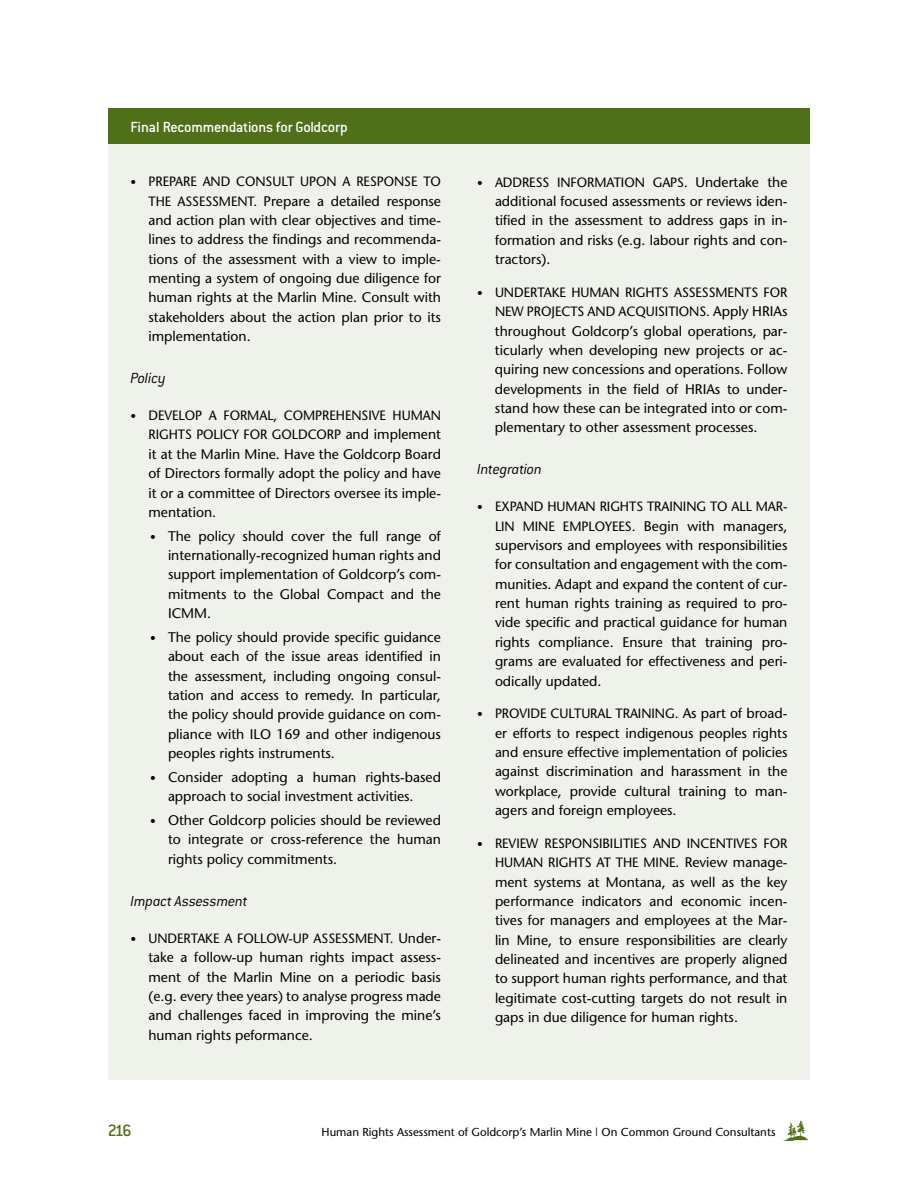
<style>
.page{position:relative;width:918px;height:1188px;background:#fff}
.page>*{position:absolute;margin:0;border:0;box-sizing:border-box;transform-origin:0 0}
.t1{font:500 18px "Conduit ITC";color:#4f6f19}
.t2{font:italic 300 16.05px "Conduit ITC";letter-spacing:-.01em;color:#000}
.t3{font:500 16.05px "Conduit ITC";letter-spacing:-.015em;color:#fff}
.t4{font:13.95px/19.4px "Stone Sans";color:#000;text-align:justify}
.t5{font:13.5px/19.4px "Stone Sans";letter-spacing:-.005em;color:#000}
.t6{font:11.55px "Stone Sans";color:#000}
.s1{font-size:11.55px}
.s2{font-size:13.5px}
.s3{font-size:13.95px}
</style>
<div class="page">
<img style="left:783px;top:1120px;width:25px;height:21px">
<div style="left:108px;top:108px;width:702px;height:972px;background:#eff2ea"></div>
<div style="left:108px;top:108px;width:702px;height:36px;background:#4f6f19"></div>
<p class="t3" style="left:130px;top:118px;width:219px">Final Recommendations for Goldcorp</p>
<p class="t5" style="left:130px;top:172px;width:312px"><span class="s1">•</span> PREPARE AND CONSULT UPON A RESPONSE TO</p>
<p class="t4" style="left:148px;top:191px;width:294px"><span class="s2">THE ASSESSMENT.</span> Prepare a detailed response and action plan with clear objectives and time&shy;lines to address the findings and recommenda&shy;tions of the assessment with a view to imple&shy;menting a system of ongoing due diligence for human rights at the Marlin Mine. Consult with stakeholders about the action plan prior to its implementation.</p>
<p class="t2" style="left:130px;top:369px;width:37px">Policy</p>
<p class="t5" style="left:130px;top:406px;width:312px;text-align:right"><span class="s1">•</span> DEVELOP A FORMAL, COMPREHENSIVE HUMAN<br>RIGHTS POLICY FOR GOLDCORP <span class="s3">and implement</span></p>
<p class="t4" style="left:149px;top:444px;width:294px">it at the Marlin Mine. Have the Goldcorp Board of Directors formally adopt the policy and have it or a committee of Directors oversee its imple&shy;mentation.</p>
<p class="t4" style="left:168px;top:526px;width:275px;text-indent:-18px"><span class="s1">•</span> The policy should cover the full range of internationally-recognized human rights and support implementation of Goldcorp’s com&shy;mitments to the Global Compact and the ICMM.</p>
<p class="t4" style="left:168px;top:627px;width:275px;text-indent:-18px"><span class="s1">•</span> The policy should provide specific guidance about each of the issue areas identified in the assessment, including ongoing consul&shy;tation and access to remedy. In particular, the policy should provide guidance on com&shy;pliance with ILO 169 and other indigenous peoples rights instruments.</p>
<p class="t4" style="left:168px;top:767px;width:274px;text-indent:-18px"><span class="s1">•</span> Consider adopting a human rights-based approach to social investment activities.</p>
<p class="t4" style="left:168px;top:810px;width:275px;text-indent:-18px"><span class="s1">•</span> Other Goldcorp policies should be reviewed to integrate or cross-reference the human rights policy commitments.</p>
<p class="t2" style="left:130px;top:892px;width:119px">Impact Assessment</p>
<p class="t5" style="left:130px;top:928px;width:312px"><span class="s1">•</span> UNDERTAKE A FOLLOW-UP ASSESSMENT. <span class="s3">Under-</span></p>
<p class="t4" style="left:148px;top:948px;width:294px">take a follow-up human rights impact assess&shy;ment of the Marlin Mine on a periodic basis (e.g. every thee years) to analyse progress made and challenges faced in improving the mine’s human rights peformance.</p>
<p class="t5" style="left:477px;top:172px;width:312px"><span class="s1">•</span> ADDRESS INFORMATION GAPS. <span class="s3">Undertake the</span></p>
<p class="t4" style="left:495px;top:191px;width:294px">additional focused assessments or reviews iden&shy;tified in the assessment to address gaps in in&shy;formation and risks (e.g. labour rights and con&shy;tractors).</p>
<p class="t5" style="left:495px;top:282px;width:294px;text-indent:-18px"><span class="s1">•</span> UNDERTAKE HUMAN RIGHTS ASSESSMENTs FOR<br>NEW PROJECTS and</p>
<p class="t5" style="left:619px;top:302px;width:170px">ACQUISITIONS. <span class="s3">Apply HRIAs</span></p>
<p class="t4" style="left:495px;top:321px;width:294px">throughout Goldcorp’s global operations, par&shy;ticularly when developing new projects or ac&shy;quiring new concessions and operations. Follow developments in the field of HRIAs to under&shy;stand how these can be integrated into or com&shy;plementary to other assessment processes.</p>
<p class="t2" style="left:477px;top:460px;width:66px">Integration</p>
<p class="t5" style="left:477px;top:497px;width:312px"><span class="s1">•</span> EXPAND HUMAN RIGHTS TRAINING TO ALL MAR-</p>
<p class="t4" style="left:495px;top:516px;width:294px"><span class="s2">LIN MINE EMPLOYEES.</span> Begin with managers, supervisors and employees with responsibilities for consultation and engagement with the com&shy;munities. Adapt and expand the content of cur&shy;rent human rights training as required to pro&shy;vide specific and practical guidance for human rights compliance. Ensure that training pro&shy;grams are evaluated for effectiveness and peri&shy;odically updated.</p>
<p class="t5" style="left:477px;top:704px;width:312px"><span class="s1">•</span> PROVIDE CULTURAL TRAINING. <span class="s3">As part of broad-</span></p>
<p class="t4" style="left:495px;top:723px;width:294px">er efforts to respect indigenous peoples rights and ensure effective implementation of policies against discrimination and harassment in the workplace, provide cultural training to man&shy;agers and foreign employees.</p>
<p class="t5" style="left:495px;top:833px;width:278px;text-indent:-18px"><span class="s1">•</span> REVIEW RESPONSIBILITIES AND INCENTIVES for human</p>
<p class="t4" style="left:495px;top:853px;width:294px;text-indent:101px"><span class="s2">AT THE MINE.</span> Review manage&shy;ment systems at Montana, as well as the key performance indicators and economic incen&shy;tives for managers and employees at the Mar&shy;lin Mine, to ensure responsibilities are clearly delineated and incentives are properly aligned to support human rights performance, and that legitimate cost-cutting targets do not result in gaps in due diligence for human rights.</p>
<p class="t5" style="left:548px;top:853px;width:8px">rights</p>
<p class="t1" style="left:108px;top:1120px;width:26px">216</p>
<p class="t6" style="left:322px;top:1124px;width:455px">Human Rights Assessment of Goldcorp’s Marlin Mine | On Common Ground Consultants</p>
</div>
